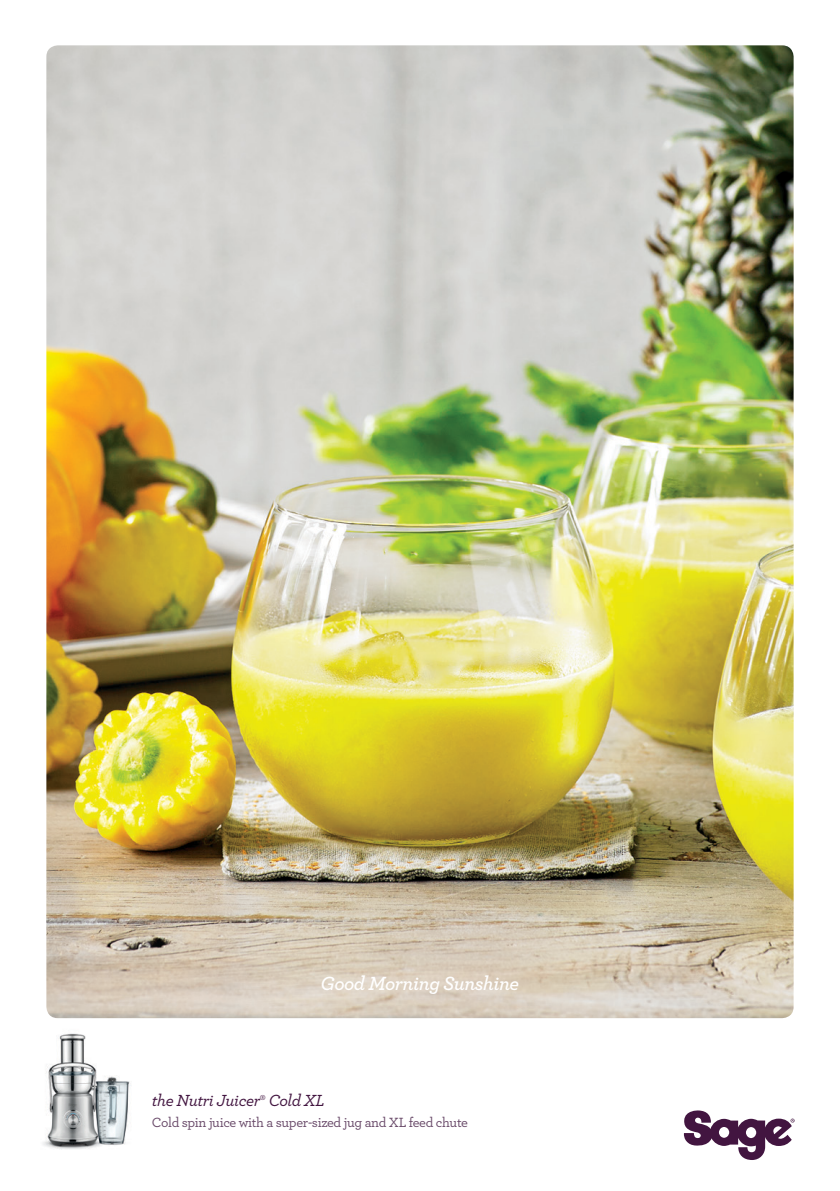
<style>
.page{position:relative;width:840px;height:1191px;background:#fff}
.page>*{position:absolute;margin:0;border:0;box-sizing:border-box;transform-origin:0 0}
.Name{font:20px "Archer Semibold LF Italic";letter-spacing:-.025em;color:#fff}
.t1{font:16.8px "Archer Medium LF Italic";letter-spacing:-.025em;color:#421540}
.t2{font:14px "Archer Medium LF";letter-spacing:-.025em;color:#694a69}
</style>
<div class="page">
<img style="left:46px;top:45px;width:747px;height:973px">
<img style="left:43px;top:1033px;width:88px;height:116px">
<svg style="left:683px;top:1110px;width:111px;height:50px"></svg>
<p class="Name" style="left:320px;top:970px;width:200px">Good Morning Sunshine</p>
<p class="t1" style="left:152px;top:1089px;width:174px">the Nutri Juicer<sup>‰</sup> Cold XL</p>
<p class="t2" style="left:152px;top:1113px;width:317px">Cold spin juice with a super-sized jug and XL feed chute</p>
</div>
